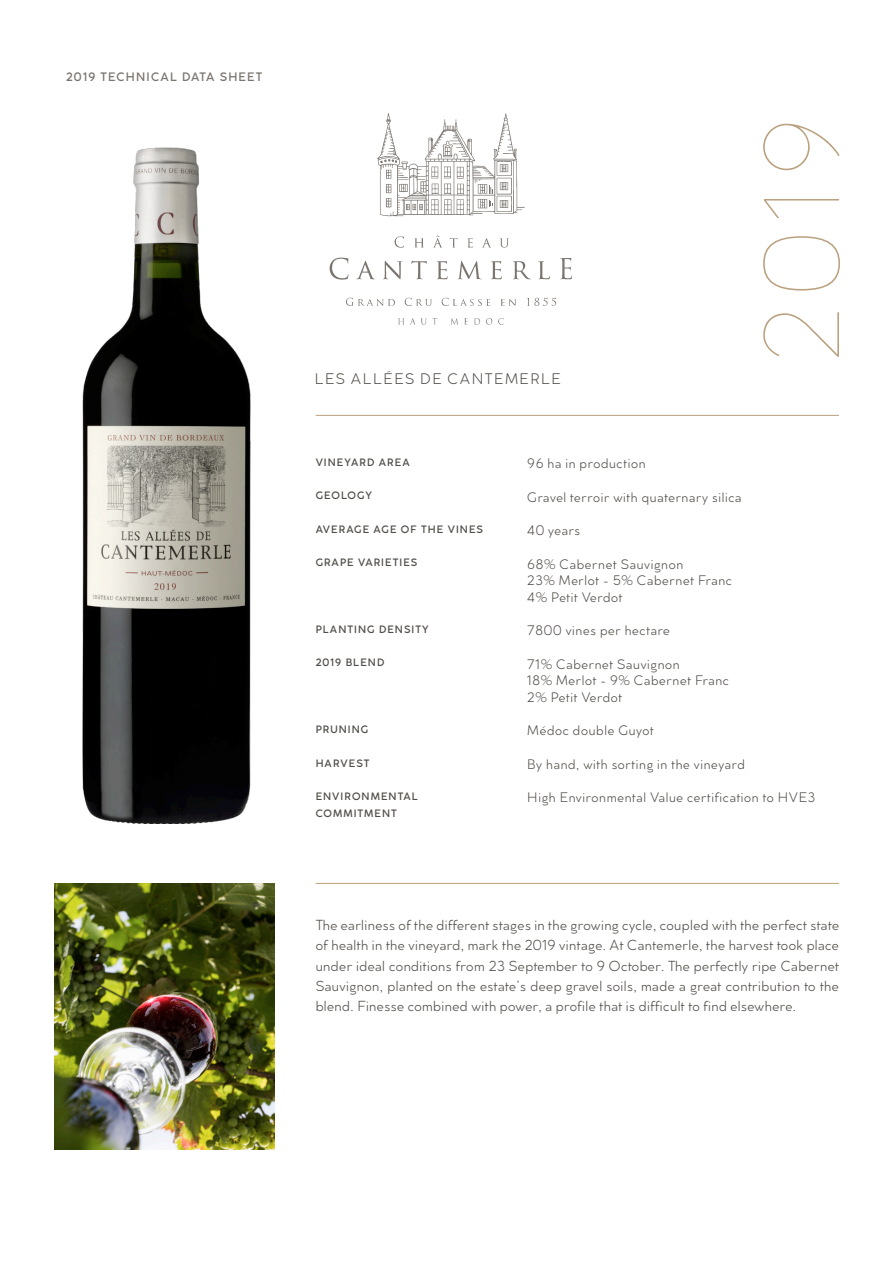
<style>
.page{position:relative;width:893px;height:1263px;background:#fff}
.page>*{position:absolute;margin:0;border:0;box-sizing:border-box;transform-origin:0 0}
.t1{font:100 105px "Cocogoose Classic";color:#baa180}
.t2{font:300 15px "Cocogoose Classic";letter-spacing:.1em;color:#504d48}
.t3{font:300 14.25px/20.2px "Cocogoose Classic";letter-spacing:.03em;color:#504d48;text-align:justify}
.t4{font:300 13.5px/16.5px "Cocogoose Classic";letter-spacing:.05em;color:#504d48}
.t5{font:500 12px "Cocogoose Classic";letter-spacing:.1em;color:#7b7570}
.t6{font:500 10.5px/16.5px "Cocogoose Classic";letter-spacing:.1em;color:#504d48}
</style>
<div class="page">
<hr style="left:316px;top:415px;width:523px;height:1px;background:#baa180">
<hr style="left:316px;top:883px;width:523px;height:1px;background:#baa180">
<img style="left:54px;top:883px;width:220px;height:266px">
<svg style="left:457px;top:261px;width:25px;height:18px"></svg>
<svg style="left:383px;top:261px;width:19px;height:18px"></svg>
<svg style="left:513px;top:261px;width:18px;height:18px"></svg>
<svg style="left:330px;top:257px;width:19px;height:23px"></svg>
<svg style="left:560px;top:258px;width:12px;height:21px"></svg>
<svg style="left:356px;top:261px;width:19px;height:18px"></svg>
<svg style="left:436px;top:261px;width:12px;height:18px"></svg>
<svg style="left:491px;top:261px;width:11px;height:18px"></svg>
<svg style="left:411px;top:261px;width:16px;height:18px"></svg>
<svg style="left:538px;top:261px;width:12px;height:18px"></svg>
<svg style="left:415px;top:238px;width:8px;height:9px"></svg>
<svg style="left:394px;top:236px;width:10px;height:12px"></svg>
<svg style="left:500px;top:238px;width:9px;height:10px"></svg>
<svg style="left:482px;top:238px;width:9px;height:10px"></svg>
<svg style="left:467px;top:238px;width:6px;height:9px"></svg>
<svg style="left:450px;top:238px;width:7px;height:9px"></svg>
<svg style="left:451px;top:318px;width:7px;height:7px"></svg>
<svg style="left:405px;top:298px;width:27px;height:8px"></svg>
<svg style="left:474px;top:318px;width:6px;height:7px"></svg>
<svg style="left:346px;top:298px;width:49px;height:8px"></svg>
<svg style="left:486px;top:318px;width:6px;height:7px"></svg>
<svg style="left:501px;top:299px;width:15px;height:7px"></svg>
<svg style="left:398px;top:318px;width:6px;height:7px"></svg>
<svg style="left:527px;top:298px;width:29px;height:8px"></svg>
<svg style="left:442px;top:298px;width:49px;height:8px"></svg>
<svg style="left:498px;top:318px;width:6px;height:7px"></svg>
<svg style="left:410px;top:318px;width:5px;height:7px"></svg>
<svg style="left:464px;top:318px;width:4px;height:7px"></svg>
<svg style="left:421px;top:318px;width:16px;height:7px"></svg>
<svg style="left:433px;top:235px;width:9px;height:13px"></svg>
<svg style="left:377px;top:113px;width:148px;height:103px"></svg>
<img style="left:83px;top:148px;width:167px;height:675px">
<p class="t5" style="left:66px;top:68px;width:198px">2019 TECHNICAL DATA SHEET</p>
<p class="t2" style="left:315px;top:368px;width:248px">LES ALLÉES DE CANTEMERLE</p>
<h1 class="t1" style="left:728px;top:363px;width:248px;rotate:-90deg">2019</h1>
<p class="t6" style="left:316px;top:453px;width:96px">VINEYARD AREA</p>
<p class="t6" style="left:316px;top:487px;width:58px">GEOLOGY</p>
<p class="t6" style="left:316px;top:520px;width:169px">AVERAGE AGE OF THE VINES</p>
<p class="t6" style="left:316px;top:554px;width:103px">GRAPE VARIETIES</p>
<p class="t6" style="left:316px;top:621px;width:115px">PLANTING DENSITY</p>
<p class="t6" style="left:316px;top:654px;width:70px">2019 BLEND</p>
<p class="t6" style="left:316px;top:721px;width:54px">PRUNING</p>
<p class="t6" style="left:316px;top:754px;width:56px">HARVEST</p>
<p class="t6" style="left:316px;top:788px;width:104px">ENVIRONMENTAL<br>COMMITMENT</p>
<p class="t4" style="left:527px;top:455px;width:120px">96 ha in production</p>
<p class="t4" style="left:527px;top:488px;width:216px">Gravel terroir with quaternary silica</p>
<p class="t4" style="left:527px;top:522px;width:54px">40 years</p>
<p class="t4" style="left:527px;top:555px;width:206px">68% Cabernet Sauvignon<br>23% Merlot - 5% Cabernet Franc<br>4% Petit Verdot</p>
<p class="t4" style="left:527px;top:622px;width:144px">7800 vines per hectare</p>
<p class="t4" style="left:527px;top:655px;width:203px">71% Cabernet Sauvignon<br>18% Merlot - 9% Cabernet Franc<br>2% Petit Verdot</p>
<p class="t4" style="left:527px;top:722px;width:128px">Médoc double Guyot</p>
<p class="t4" style="left:527px;top:755px;width:219px">By hand, with sorting in the vineyard</p>
<p class="t4" style="left:527px;top:789px;width:289px">High Environmental Value certification to HVE3</p>
<p class="t3" style="left:316px;top:914px;width:525px">The earliness of the different stages in the growing cycle, coupled with the perfect state of health in the vineyard, mark the 2019 vintage. At Cantemerle, the harvest took place under ideal conditions from 23 September to 9 October. The perfectly ripe Cabernet Sauvignon, planted on the estate’s deep gravel soils, made a great contribution to the blend. Finesse combined with power, a profile that is difficult to find elsewhere.</p>
</div>
